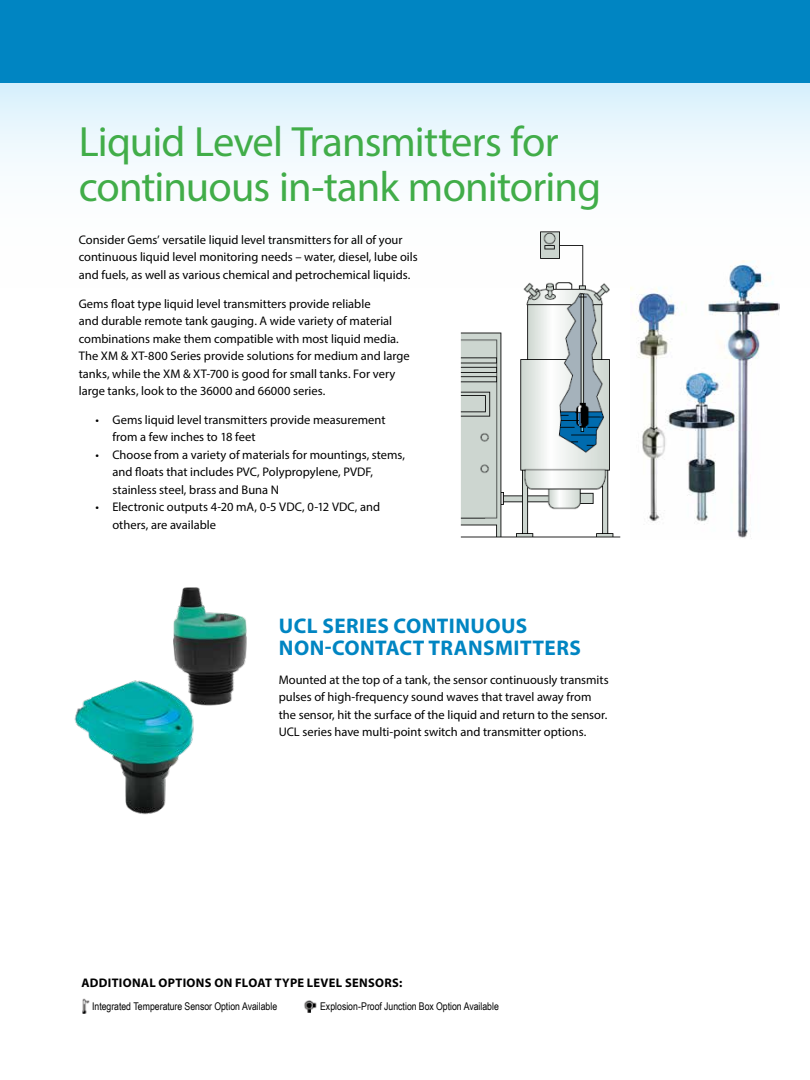
<style>
.page{position:relative;width:810px;height:1080px;background:#fff}
.page>*{position:absolute;margin:0;border:0;box-sizing:border-box;transform-origin:0 0}
.t1{font:42.5px/45px "Myriad Pro";letter-spacing:-.02em;color:#41ad49}
.t2{font:700 21.25px/22.5px "Myriad Pro";letter-spacing:.02em;color:#0085c2}
.t3{font:12.5px/17.5px "Myriad Pro";color:#000}
.t4{font:700 12.5px "Myriad Pro";letter-spacing:.025em;color:#000}
.t5{font:10.62px "Arial Narrow";color:#000}
</style>
<div class="page">
<div style="left:0;top:82px;width:810px;height:248px;background:linear-gradient(to bottom,#e3f4fd,#fff)"></div>
<div style="left:0;top:0;width:810px;height:82px;background:#0085c2"></div>
<img style="left:461px;top:228px;width:160px;height:310px">
<img style="left:304px;top:1000px;width:13px;height:13px">
<img style="left:82px;top:999px;width:8px;height:15px">
<img style="left:631px;top:260px;width:149px;height:278px">
<img style="left:173px;top:587px;width:74px;height:119px">
<img style="left:74px;top:678px;width:123px;height:137px">
<h1 class="t1" style="left:79px;top:118px;width:524px">Liquid Level Transmitters for continuous in-tank monitoring</h1>
<p class="t3" style="left:79px;top:231px;width:340px">Consider Gems’ versatile liquid level transmitters for all of your continuous liquid level monitoring needs – water, diesel, lube oils and fuels, as well as various chemical and petrochemical liquids.</p>
<p class="t3" style="left:79px;top:294px;width:333px">Gems float type liquid level transmitters provide reliable<br>and durable remote tank gauging. A wide variety of material combinations make them compatible with most liquid media.<br>The XM &amp; XT-800 Series provide solutions for medium and large tanks, while the XM &amp; XT-700 is good for small tanks. For very large tanks, look to the 36000 and 66000 series.</p>
<p class="t3" style="left:112px;top:411px;width:275px;text-indent:-17px">• Gems liquid level transmitters provide measurement from a few inches to 18 feet</p>
<p class="t3" style="left:112px;top:446px;width:294px;text-indent:-17px">• Choose from a variety of materials for mountings, stems, and floats that includes PVC, Polypropylene, PVDF, stainless steel, brass and Buna N</p>
<p class="t3" style="left:112px;top:498px;width:269px;text-indent:-17px">• Electronic outputs 4-20 mA, 0-5 VDC, 0-12 VDC, and others, are available</p>
<h2 class="t2" style="left:279px;top:613px;width:303px">UCL SERIES CONTINUOUS<br>NON-CONTACT TRANSMITTERS</h2>
<p class="t3" style="left:279px;top:671px;width:332px">Mounted at the top of a tank, the sensor continuously transmits pulses of high-frequency sound waves that travel away from the sensor, hit the surface of the liquid and return to the sensor.<br>UCL series have multi-point switch and transmitter options.</p>
<p class="t4" style="left:81px;top:975px;width:322px">ADDITIONAL OPTIONS ON FLOAT TYPE LEVEL SENSORS:</p>
<p class="t5" style="left:92px;top:999px;width:187px">Integrated Temperature Sensor Option Available</p>
<p class="t5" style="left:320px;top:999px;width:180px">Explosion-Proof Junction Box Option Available</p>
</div>
